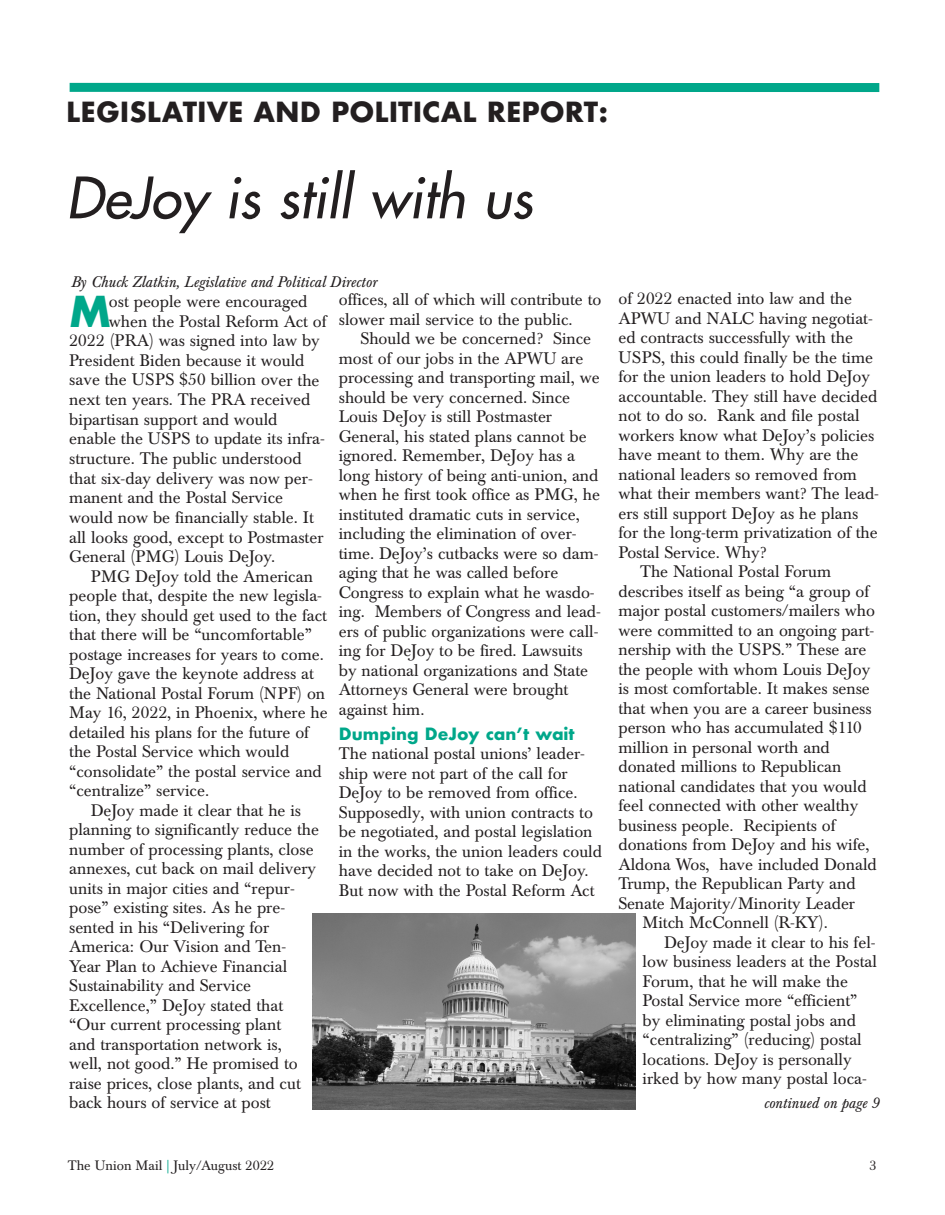
<style>
.page{position:relative;width:945px;height:1215px;background:#fff}
.page>*{position:absolute;margin:0;border:0;box-sizing:border-box;transform-origin:0 0}
.t1{font:italic 55.5px "Futura";color:#231f20}
.t2{font:700 41.4px "Futura";color:#00a78a}
.t3{font:700 27px "Futura";color:#231f20}
.t4{font:16.5px/19.5px "Baskerville BE";color:#231f20}
.t5{font:700 16.5px "Futura";color:#00a78a}
.t6{font:italic 15.15px "Baskerville BE";color:#231f20}
.t7{font:italic 15px "Baskerville BE";color:#231f20}
.t8{font:13.5px "Baskerville BE";color:#231f20}
.s1{color:#00a78a}
</style>
<div class="page">
<div style="left:70px;top:83px;width:809px;height:9px;background:#00a78a"></div>
<img style="left:313px;top:913px;width:322px;height:197px">
<h3 class="t3" style="left:66px;top:93px;width:543px">LEGISLATIVE AND POLITICAL REPORT:</h3>
<h1 class="t1" style="left:66px;top:170px;width:468px">DeJoy is still with us</h1>
<p class="t6" style="left:71px;top:276px;width:307px">By Chuck Zlatkin, Legislative and Political Director</p>
<p class="t4" style="left:339px;top:292px;width:264px">offices, all of which will contribute to slower mail service to the public.</p>
<p class="t4" style="left:339px;top:331px;width:264px;text-indent:22px">Should we be concerned? Since most of our jobs in the APWU are processing and transporting mail, we should be very concerned. Since Louis DeJoy is still Postmaster General, his stated plans cannot be ignored. Remember, DeJoy has a long history of being anti-union, and when he first took office as PMG, he instituted dramatic cuts in service, including the elimination of over&shy;time. DeJoy’s cutbacks were so dam&shy;aging that he was called before Congress to explain what he wasdo&shy;ing. Members of Congress and lead&shy;ers of public organizations were call&shy;ing for DeJoy to be fired. Lawsuits by national organizations and State Attorneys General were brought against him.</p>
<p class="t5" style="left:339px;top:722px;width:237px">Dumping DeJoy can’t wait</p>
<p class="t4" style="left:339px;top:746px;width:265px">The national postal unions’ leader&shy;ship were not part of the call for DeJoy to be removed from office.<br>Supposedly, with union contracts to be negotiated, and postal legislation in the works, the union leaders could have decided not to take on DeJoy.<br>But now with the Postal Reform Act</p>
<h2 class="t2" style="left:69px;top:281px;width:44px">M</h2>
<p class="t4" style="left:109px;top:293px;width:200px">ost people were encouraged</p>
<p class="t4" style="left:109px;top:313px;width:219px">when the Postal Reform Act of</p>
<p class="t4" style="left:69px;top:333px;width:252px">2022 (PRA) was signed into law by</p>
<p class="t4" style="left:69px;top:352px;width:237px">President Biden because it would</p>
<p class="t4" style="left:69px;top:372px;width:252px">save the USPS $50 billion over the</p>
<p class="t4" style="left:69px;top:392px;width:243px">next ten years. The PRA received</p>
<p class="t4" style="left:69px;top:411px;width:210px">bipartisan support and would</p>
<p class="t4" style="left:69px;top:431px;width:257px">enable the USPS to update its infra-</p>
<p class="t4" style="left:69px;top:450px;width:234px">structure. The public understood</p>
<p class="t4" style="left:69px;top:470px;width:245px">that six-day delivery was now per-</p>
<p class="t4" style="left:69px;top:490px;width:215px">manent and the Postal Service</p>
<p class="t4" style="left:69px;top:509px;width:246px">would now be financially stable. It</p>
<p class="t4" style="left:69px;top:529px;width:256px">all looks good, except to Postmaster</p>
<p class="t4" style="left:69px;top:549px;width:207px">General (PMG) Louis DeJoy.</p>
<p class="t4" style="left:91px;top:568px;width:224px">PMG DeJoy told the American</p>
<p class="t4" style="left:69px;top:588px;width:254px">people that, despite the new legisla-</p>
<p class="t4" style="left:69px;top:607px;width:259px">tion, they should get used to the fact</p>
<p class="t4" style="left:69px;top:627px;width:244px">that there will be “uncomfortable”</p>
<p class="t4" style="left:69px;top:646px;width:256px">postage increases for years to come.</p>
<p class="t4" style="left:69px;top:666px;width:246px">DeJoy gave the keynote address at</p>
<p class="t4" style="left:69px;top:685px;width:258px">the National Postal Forum (NPF) on</p>
<p class="t4" style="left:69px;top:705px;width:260px">May 16, 2022, in Phoenix, where he</p>
<p class="t4" style="left:69px;top:724px;width:241px">detailed his plans for the future of</p>
<p class="t4" style="left:69px;top:744px;width:222px">the Postal Service which would</p>
<p class="t4" style="left:69px;top:763px;width:254px">“consolidate” the postal service and</p>
<p class="t4" style="left:69px;top:783px;width:141px">“centralize” service.</p>
<p class="t4" style="left:91px;top:802px;width:212px">DeJoy made it clear that he is</p>
<p class="t4" style="left:69px;top:822px;width:251px">planning to significantly reduce the</p>
<p class="t4" style="left:69px;top:841px;width:246px">number of processing plants, close</p>
<p class="t4" style="left:69px;top:861px;width:248px">annexes, cut back on mail delivery</p>
<p class="t4" style="left:69px;top:880px;width:227px">units in major cities and “repur-</p>
<p class="t4" style="left:69px;top:900px;width:218px">pose” existing sites. As he pre-</p>
<p class="t4" style="left:69px;top:919px;width:202px">sented in his “Delivering for</p>
<p class="t4" style="left:69px;top:939px;width:219px">America: Our Vision and Ten-</p>
<p class="t4" style="left:69px;top:958px;width:220px">Year Plan to Achieve Financial</p>
<p class="t4" style="left:69px;top:978px;width:184px">Sustainability and Service</p>
<p class="t4" style="left:69px;top:997px;width:216px">Excellence,” DeJoy stated that</p>
<p class="t4" style="left:69px;top:1017px;width:214px">“Our current processing plant</p>
<p class="t4" style="left:69px;top:1036px;width:214px">and transportation network is,</p>
<p class="t4" style="left:69px;top:1056px;width:230px">well, not good.” He promised to</p>
<p class="t4" style="left:69px;top:1075px;width:233px">raise prices, close plants, and cut</p>
<p class="t4" style="left:69px;top:1095px;width:203px">back hours of service at post</p>
<p class="t4" style="left:618px;top:291px;width:235px">of 2022 enacted into law and the</p>
<p class="t4" style="left:618px;top:310px;width:256px">APWU and NALC having negotiat-</p>
<p class="t4" style="left:618px;top:330px;width:236px">ed contracts successfully with the</p>
<p class="t4" style="left:618px;top:349px;width:256px">USPS, this could finally be the time</p>
<p class="t4" style="left:618px;top:369px;width:253px">for the union leaders to hold DeJoy</p>
<p class="t4" style="left:618px;top:388px;width:260px">accountable. They still have decided</p>
<p class="t4" style="left:618px;top:408px;width:243px">not to do so. Rank and file postal</p>
<p class="t4" style="left:618px;top:427px;width:257px">workers know what DeJoy’s policies</p>
<p class="t4" style="left:618px;top:447px;width:241px">have meant to them. Why are the</p>
<p class="t4" style="left:618px;top:466px;width:240px">national leaders so removed from</p>
<p class="t4" style="left:618px;top:486px;width:262px">what their members want? The lead-</p>
<p class="t4" style="left:618px;top:505px;width:241px">ers still support DeJoy as he plans</p>
<p class="t4" style="left:618px;top:525px;width:261px">for the long-term privatization of the</p>
<p class="t4" style="left:618px;top:544px;width:150px">Postal Service. Why?</p>
<p class="t4" style="left:640px;top:564px;width:193px">The National Postal Forum</p>
<p class="t4" style="left:618px;top:583px;width:252px">describes itself as being “a group of</p>
<p class="t4" style="left:618px;top:603px;width:258px">major postal customers/mailers who</p>
<p class="t4" style="left:618px;top:622px;width:257px">were committed to an ongoing part-</p>
<p class="t4" style="left:618px;top:642px;width:250px">nership with the USPS.” These are</p>
<p class="t4" style="left:618px;top:661px;width:253px">the people with whom Louis DeJoy</p>
<p class="t4" style="left:618px;top:681px;width:253px">is most comfortable. It makes sense</p>
<p class="t4" style="left:618px;top:700px;width:255px">that when you are a career business</p>
<p class="t4" style="left:618px;top:720px;width:245px">person who has accumulated $110</p>
<p class="t4" style="left:618px;top:739px;width:213px">million in personal worth and</p>
<p class="t4" style="left:618px;top:759px;width:225px">donated millions to Republican</p>
<p class="t4" style="left:618px;top:778px;width:250px">national candidates that you would</p>
<p class="t4" style="left:618px;top:798px;width:241px">feel connected with other wealthy</p>
<p class="t4" style="left:618px;top:817px;width:219px">business people. Recipients of</p>
<p class="t4" style="left:618px;top:837px;width:253px">donations from DeJoy and his wife,</p>
<p class="t4" style="left:618px;top:856px;width:260px">Aldona Wos, have included Donald</p>
<p class="t4" style="left:618px;top:876px;width:239px">Trump, the Republican Party and</p>
<p class="t4" style="left:618px;top:895px;width:238px">Senate Majority/Minority Leader</p>
<p class="t4" style="left:643px;top:915px;width:187px">Mitch McConnell (R-KY).</p>
<p class="t4" style="left:664px;top:934px;width:213px">DeJoy made it clear to his fel-</p>
<p class="t4" style="left:643px;top:954px;width:236px">low business leaders at the Postal</p>
<p class="t4" style="left:643px;top:973px;width:207px">Forum, that he will make the</p>
<p class="t4" style="left:643px;top:993px;width:216px">Postal Service more “efficient”</p>
<p class="t4" style="left:643px;top:1012px;width:215px">by eliminating postal jobs and</p>
<p class="t4" style="left:643px;top:1032px;width:221px">“centralizing” (reducing) postal</p>
<p class="t4" style="left:643px;top:1051px;width:211px">locations. DeJoy is personally</p>
<p class="t4" style="left:643px;top:1071px;width:226px">irked by how many postal loca-</p>
<p class="t7" style="left:763px;top:1098px;width:117px">continued on page 9</p>
<p class="t8" style="left:68px;top:1160px;width:208px">The Union Mail <span class="s1">|</span> July/August 2022</p>
<p class="t8" style="left:869px;top:1160px;width:9px">3</p>
</div>
